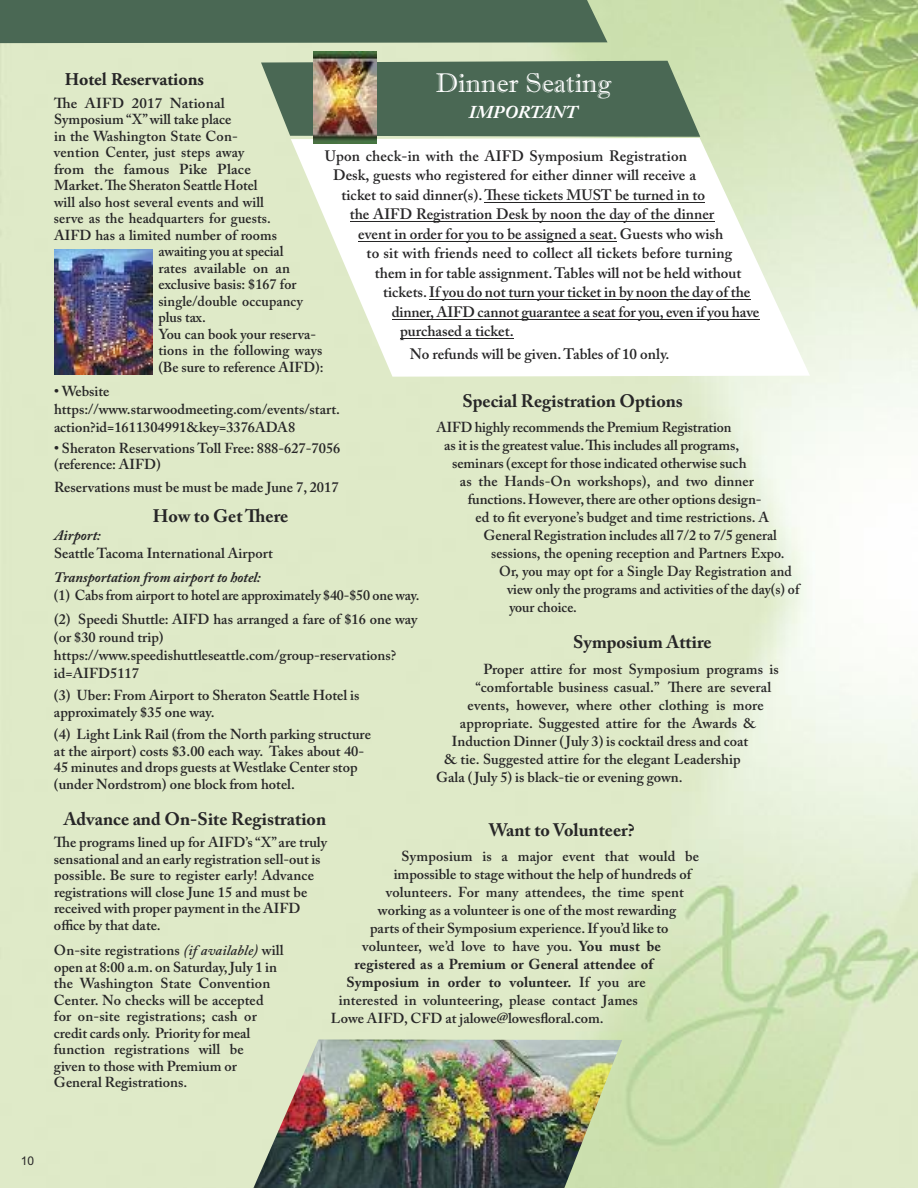
<style>
.page{position:relative;width:918px;height:1188px;background:#fff}
.page>*{position:absolute;margin:0;border:0;box-sizing:border-box;transform-origin:0 0}
.t1{font:27px "Imprint MT Shadow";color:#fff}
.t2{font:700 18px "Adobe Caslon Pro";color:#272627}
.t3{font:700 18px "Adobe Garamond Pro";color:#272627}
.t4{font:italic 700 18px "Adobe Caslon Pro";color:#fff}
.t5{font:600 15px "Adobe Caslon Pro";color:#272627}
.t6{font:600 14.4px/16.5px "Adobe Caslon Pro";color:#272627}
.t7{font:600 14.4px "Adobe Caslon Pro";color:#272627;scale:.96 1}
.t8{font:700 14.4px "Adobe Caslon Pro";letter-spacing:.01em;color:#272627}
.t9{font:600 14.4px "Adobe Caslon Pro";color:#272627;scale:1.04 1}
.t10{font:italic 700 14.4px "Adobe Caslon Pro";color:#272627}
.t11{font:12px "Arial";color:#272627}
.s1{font-style:italic}
.s2{font-weight:700}
.s3{font-weight:600}
</style>
<div class="page">
<img style="left:0;top:0;width:918px;height:1188px">
<div style="left:0;top:0;width:608px;height:43px;background:#4a6854"></div>
<img style="left:55px;top:249px;width:97px;height:125px">
<svg style="left:261px;top:61px;width:439px;height:76px;background:#57745e"></svg>
<img style="left:253px;top:1040px;width:369px;height:148px">
<svg style="left:291px;top:138px;width:519px;height:239px"></svg>
<hr style="left:485px;top:202px;width:220px;height:1px;background:#272627">
<hr style="left:350px;top:221px;width:364px;height:1px;background:#272627">
<hr style="left:358px;top:241px;width:259px;height:1px;background:#272627">
<hr style="left:429px;top:299px;width:321px;height:1px;background:#272627">
<hr style="left:392px;top:319px;width:368px;height:1px;background:#272627">
<hr style="left:400px;top:338px;width:114px;height:1px;background:#272627">
<img style="left:313px;top:52px;width:63px;height:91px">
<p class="t3" style="left:65px;top:72px;width:141px">Hotel Reservations</p>
<p class="t9" style="left:54px;top:97px;width:166px">The AIFD 2017 National</p>
<p class="t6" style="left:54px;top:113px;width:179px">Symposium “X”will take place</p>
<p class="t6" style="left:54px;top:129px;width:185px">in the Washington State Con-</p>
<p class="t6" style="left:54px;top:146px;width:192px">vention Center, just steps away</p>
<p class="t9" style="left:54px;top:163px;width:191px">from the famous Pike Place</p>
<p class="t9" style="left:54px;top:180px;width:197px">Market.The Sheraton Seattle Hotel</p>
<p class="t6" style="left:54px;top:195px;width:211px">will also host several events and will</p>
<p class="t6" style="left:54px;top:212px;width:218px">serve as the headquarters for guests.</p>
<p class="t6" style="left:54px;top:228px;width:224px">AIFD has a limited number of rooms</p>
<p class="t6" style="left:158px;top:245px;width:127px">awaiting you at special</p>
<p class="t6" style="left:158px;top:261px;width:133px">rates available on an</p>
<p class="t6" style="left:158px;top:278px;width:140px">exclusive basis: $167 for</p>
<p class="t6" style="left:158px;top:294px;width:146px">single/double occupancy</p>
<p class="t6" style="left:158px;top:311px;width:49px">plus tax.</p>
<p class="t6" style="left:158px;top:327px;width:159px">You can book your reserva-</p>
<p class="t6" style="left:158px;top:344px;width:166px">tions in the following ways</p>
<p class="t6" style="left:158px;top:360px;width:167px">(Be sure to reference AIFD):</p>
<p class="t6" style="left:54px;top:383px;width:288px;line-height:18px">• Website https://www.starwoodmeeting.com/events/start. action?id=1611304991&amp;key=3376ADA8</p>
<p class="t6" style="left:54px;top:441px;width:288px">• Sheraton Reservations Toll Free: 888-627-7056 (reference: AIFD)</p>
<p class="t6" style="left:54px;top:480px;width:286px">Reservations must be must be made June 7, 2017</p>
<p class="t2" style="left:153px;top:508px;width:137px">How to GetThere</p>
<p class="t10" style="left:54px;top:530px;width:48px">Airport:</p>
<p class="t6" style="left:54px;top:546px;width:220px">Seattle Tacoma International Airport</p>
<p class="t10" style="left:54px;top:572px;width:208px">Transportation from airport to hotel:</p>
<p class="t6" style="left:54px;top:584px;width:367px;line-height:24px">(1) Cabs from airport to hotel are approximately $40-$50 one way. (2) Speedi Shuttle: AIFD has arranged a fare of $16 one way</p>
<p class="t6" style="left:54px;top:629px;width:344px;line-height:18px">(or $30 round trip) https://www.speedishuttleseattle.com/group-reservations? id=AIFD5117</p>
<p class="t6" style="left:54px;top:689px;width:307px">(3) Uber: From Airport to Sheraton Seattle Hotel is approximately $35 one way.</p>
<p class="t6" style="left:54px;top:728px;width:318px">(4) Light Link Rail (from the North parking structure at the airport) costs $3.00 each way. Takes about 40- 45 minutes and drops guests at Westlake Center stop (under Nordstrom) one block from hotel.</p>
<p class="t2" style="left:64px;top:811px;width:264px">Advance and On-Site Registration</p>
<p class="t6" style="left:54px;top:836px;width:275px">The programs lined up for AIFD’s “X” are truly sensational and an early registration sell-out is possible. Be sure to register early! Advance registrations will close June 15 and must be received with proper payment in the AIFD office by that date.</p>
<p class="t6" style="left:54px;top:944px;width:231px">On-site registrations <span class="s1">(if available)</span> will open at 8:00 a.m. on Saturday,July 1 in the Washington State Convention Center. No checks will be accepted for on-site registrations; cash or credit cards only. Priority for meal function registrations will be<br>given to those with Premium or General Registrations.</p>
<h1 class="t1" style="left:435px;top:67px;width:178px">Dinner Seating</h1>
<p class="t4" style="left:469px;top:106px;width:110px">IMPORTANT</p>
<p class="t5" style="left:325px;top:150px;width:364px">Upon check-in with the AIFD Symposium Registration</p>
<p class="t5" style="left:333px;top:170px;width:364px">Desk, guests who registered for either dinner will receive a</p>
<p class="t5" style="left:341px;top:189px;width:365px">ticket to said dinner(s).These tickets MUST be turned in to</p>
<p class="t5" style="left:350px;top:209px;width:366px">the AIFD Registration Desk by noon the day of the dinner</p>
<p class="t5" style="left:358px;top:228px;width:367px">event in order for you to be assigned a seat. Guests who wish</p>
<p class="t5" style="left:367px;top:248px;width:367px">to sit with friends need to collect all tickets before turning</p>
<p class="t5" style="left:375px;top:267px;width:368px">them in for table assignment.Tables will not be held without</p>
<p class="t5" style="left:383px;top:287px;width:369px">tickets.If you do not turn your ticket in by noon the day of the</p>
<p class="t5" style="left:392px;top:306px;width:369px">dinner,AIFD cannot guarantee a seat for you, even if you have</p>
<p class="t5" style="left:400px;top:326px;width:115px">purchased a ticket.</p>
<p class="t5" style="left:410px;top:348px;width:261px">No refunds will be given.Tables of 10 only.</p>
<p class="t2" style="left:462px;top:393px;width:222px">Special Registration Options</p>
<p class="t6" style="left:436px;top:421px;width:296px">AIFD highly recommends the Premium Registration</p>
<p class="t6" style="left:444px;top:439px;width:297px">as it is the greatest value.This includes all programs,</p>
<p class="t6" style="left:452px;top:457px;width:296px">seminars (except for those indicated otherwise such</p>
<p class="t6" style="left:460px;top:475px;width:296px">as the Hands-On workshops), and two dinner</p>
<p class="t6" style="left:468px;top:493px;width:295px">functions.However,there are other options design-</p>
<p class="t6" style="left:476px;top:511px;width:295px">ed to fit everyone’s budget and time restrictions. A</p>
<p class="t6" style="left:483px;top:529px;width:295px">General Registration includes all 7/2 to 7/5 general</p>
<p class="t7" style="left:491px;top:548px;width:307px">sessions, the opening reception and Partners Expo.</p>
<p class="t7" style="left:499px;top:566px;width:306px">Or, you may opt for a Single Day Registration and</p>
<p class="t7" style="left:507px;top:584px;width:306px">view only the programs and activities of the day(s) of</p>
<p class="t7" style="left:509px;top:602px;width:72px">your choice.</p>
<p class="t2" style="left:573px;top:635px;width:140px">Symposium Attire</p>
<p class="t6" style="left:483px;top:662px;width:297px">Proper attire for most Symposium programs is</p>
<p class="t6" style="left:476px;top:680px;width:297px">“comfortable business casual.” There are several</p>
<p class="t6" style="left:468px;top:698px;width:297px">events, however, where other clothing is more</p>
<p class="t6" style="left:460px;top:716px;width:298px">appropriate. Suggested attire for the Awards &amp;</p>
<p class="t6" style="left:452px;top:734px;width:298px">Induction Dinner (July 3) is cocktail dress and coat</p>
<p class="t6" style="left:444px;top:752px;width:298px">&amp; tie. Suggested attire for the elegant Leadership</p>
<p class="t6" style="left:436px;top:770px;width:248px">Gala (July 5) is black-tie or evening gown.</p>
<p class="t2" style="left:489px;top:822px;width:147px">Want to Volunteer?</p>
<p class="t6" style="left:402px;top:850px;width:299px">Symposium is a major event that would be</p>
<p class="t6" style="left:394px;top:868px;width:299px">impossible to stage without the help of hundreds of</p>
<p class="t6" style="left:386px;top:886px;width:300px">volunteers. For many attendees, the time spent</p>
<p class="t6" style="left:378px;top:904px;width:300px">working as a volunteer is one of the most rewarding</p>
<p class="t6" style="left:370px;top:922px;width:300px">parts of their Symposium experience.If you’d like to</p>
<p class="t6" style="left:362px;top:940px;width:300px">volunteer, we’d love to have you. <span class="s2">You must be</span></p>
<p class="t8" style="left:354px;top:958px;width:300px">registered as a Premium or General attendee of</p>
<p class="t8" style="left:347px;top:976px;width:301px">Symposium in order to volunteer. <span class="s3">If you are</span></p>
<p class="t6" style="left:339px;top:994px;width:301px">interested in volunteering, please contact James</p>
<p class="t6" style="left:331px;top:1012px;width:274px">Lowe AIFD, CFD at jalowe@lowesfloral.com.</p>
<p class="t11" style="left:21px;top:1154px;width:15px">10</p>
</div>
